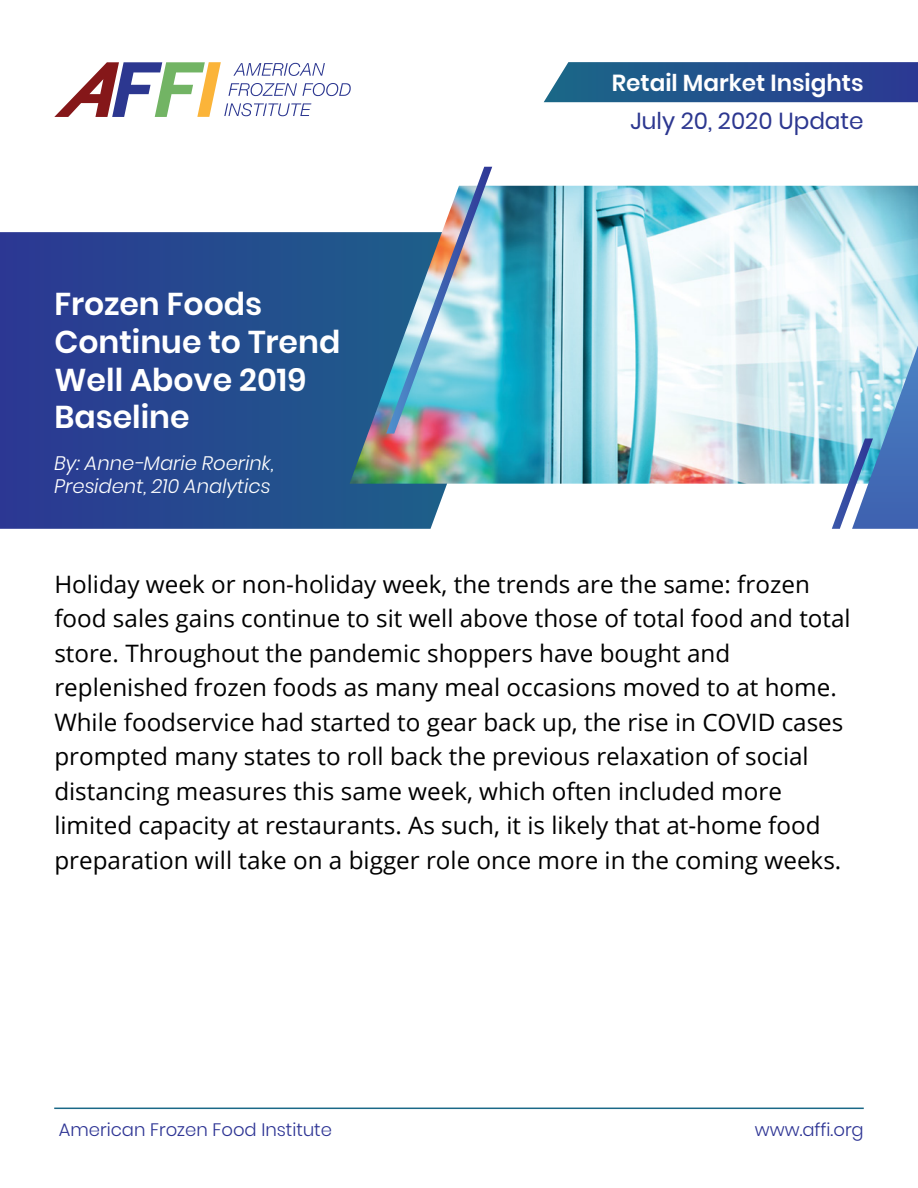
<style>
.page{position:relative;width:918px;height:1188px;background:#fff}
.page>*{position:absolute;margin:0;border:0;box-sizing:border-box;transform-origin:0 0}
.t1{font:600 31.5px/37.8px "Poppins";color:#fff}
.t2{font:24px/34.5px "Open Sans";color:#000}
.t3{font:600 23.1px "Poppins";color:#fff}
.t4{font:23.1px "Poppins";color:#2c3790}
.t5{font:italic 300 19.5px/23.4px "Poppins";color:#fff}
.t6{font:300 18px "Poppins";color:#2d3494}
</style>
<div class="page">
<svg style="left:0;top:232px;width:447px;height:297px;background:#26488f"></svg>
<img style="left:350px;top:186px;width:568px;height:298px">
<img style="left:386px;top:167px;width:106px;height:267px">
<svg style="left:832px;top:345px;width:86px;height:184px;background:#81add3"></svg>
<svg style="left:54px;top:62px;width:297px;height:55px"></svg>
<svg style="left:544px;top:62px;width:374px;height:40px;background:#2a5591"></svg>
<hr style="left:54px;top:1108px;width:810px;height:1px;background:#1a6887">
<h1 class="t1" style="left:54px;top:285px;width:287px">Frozen Foods<br>Continue to Trend<br>Well Above 2019<br>Baseline</h1>
<p class="t5" style="left:54px;top:451px;width:221px">By: Anne-Marie Roerink,<br>President, 210 Analytics</p>
<p class="t3" style="left:612px;top:69px;width:253px">Retail Market Insights</p>
<p class="t4" style="left:631px;top:108px;width:235px">July 20, 2020 Update</p>
<p class="t2" style="left:54px;top:566px;width:798px">Holiday week or non-holiday week, the trends are the same: frozen food sales gains continue to sit well above those of total food and total store. Throughout the pandemic shoppers have bought and replenished frozen foods as many meal occasions moved to at home.<br>While foodservice had started to gear back up, the rise in COVID cases prompted many states to roll back the previous relaxation of social distancing measures this same week, which often included more limited capacity at restaurants. As such, it is likely that at-home food preparation will take on a bigger role once more in the coming weeks.</p>
<p class="t6" style="left:59px;top:1119px;width:275px">American Frozen Food Institute</p>
<p class="t6" style="left:755px;top:1119px;width:110px">www.affi.org</p>
</div>
